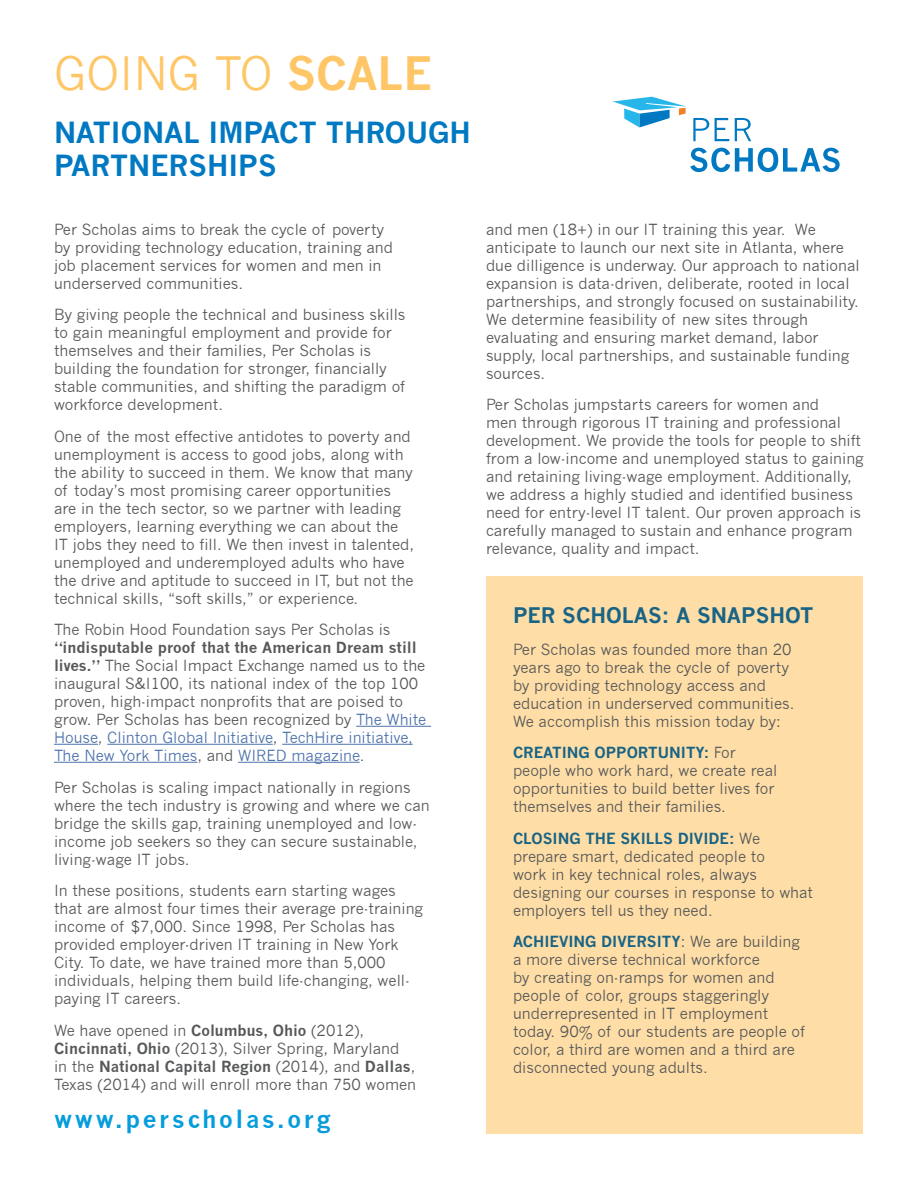
<style>
.page{position:relative;width:918px;height:1188px;background:#fff}
.page>*{position:absolute;margin:0;border:0;box-sizing:border-box;transform-origin:0 0}
.t1{font:45px "News Gothic";color:#fec666}
.t2{font:700 28.5px/33px "News Gothic";color:#0079c2}
.t3{font:700 24px "News Gothic";letter-spacing:.11em;color:#069ddc}
.t4{font:700 21px "News Gothic";color:#196486}
.t5{font:15px/18px "News Gothic";color:#57585a}
.s1{font-weight:700}
.s2{color:#4d72ac}
.s3{font-weight:700;color:#196486}
</style>
<div class="page">
<div style="left:486px;top:577px;width:376px;height:557px;background:#fedea6"></div>
<hr style="left:356px;top:726px;width:75px;height:1px;background:#4d72ac">
<hr style="left:54px;top:744px;width:44px;height:1px;background:#4d72ac">
<hr style="left:107px;top:744px;width:166px;height:1px;background:#4d72ac">
<hr style="left:282px;top:744px;width:131px;height:1px;background:#4d72ac">
<hr style="left:54px;top:762px;width:143px;height:1px;background:#4d72ac">
<hr style="left:238px;top:762px;width:122px;height:1px;background:#4d72ac">
<svg style="left:613px;top:97px;width:227px;height:75px"></svg>
<h1 class="t1" style="left:54px;top:45px;width:379px">GOING TO <span class="s1">SCALE</span></h1>
<h2 class="t2" style="left:54px;top:116px;width:418px">NATIONAL IMPACT THROUGH<br>PARTNERSHIPS</h2>
<p class="t5" style="left:54px;top:220px;width:341px">Per Scholas aims to break the cycle of poverty by providing technology education, training and job placement services for women and men in underserved communities.</p>
<p class="t5" style="left:54px;top:305px;width:353px">By giving people the technical and business skills to gain meaningful employment and provide for themselves and their families, Per Scholas is building the foundation for stronger, financially stable communities, and shifting the paradigm of workforce development.</p>
<p class="t5" style="left:54px;top:427px;width:362px">One of the most effective antidotes to poverty and unemployment is access to good jobs, along with the ability to succeed in them. We know that many of today’s most promising career opportunities are in the tech sector, so we partner with leading employers, learning everything we can about the IT jobs they need to fill. We then invest in talented, unemployed and underemployed adults who have the drive and aptitude to succeed in IT, but not the technical skills, “soft skills,” or experience.</p>
<p class="t5" style="left:54px;top:620px;width:338px">The Robin Hood Foundation says Per Scholas is</p>
<p class="t5" style="left:54px;top:638px;width:374px"><span class="s1">“indisputable proof that the American Dream still lives.”</span> The Social Impact Exchange named us to the inaugural S&amp;I100, its national index of the top 100 proven, high-impact nonprofits that are poised to grow. Per Scholas has been recognized by <span class="s2">The White House</span>, <span class="s2">Clinton Global Initiative</span>, <span class="s2">TechHire initiative, The New York Times</span>, and <span class="s2">WIRED magazine</span>.</p>
<p class="t5" style="left:54px;top:778px;width:377px">Per Scholas is scaling impact nationally in regions where the tech industry is growing and where we can bridge the skills gap, training unemployed and low&shy;income job seekers so they can secure sustainable, living-wage IT jobs.</p>
<p class="t5" style="left:54px;top:881px;width:371px">In these positions, students earn starting wages that are almost four times their average pre-training income of $7,000. Since 1998, Per Scholas has provided employer-driven IT training in New York City. To date, we have trained more than 5,000 individuals, helping them build life-changing, well&shy;paying IT careers.</p>
<p class="t5" style="left:54px;top:1021px;width:364px">We have opened in <span class="s1">Columbus, Ohio</span> (2012), <span class="s1">Cincinnati, Ohio</span> (2013), Silver Spring, Maryland in the <span class="s1">National Capital Region</span> (2014), and <span class="s1">Dallas</span>, Texas (2014) and will enroll more than 750 women</p>
<h3 class="t3" style="left:54px;top:1105px;width:278px">www.perscholas.org</h3>
<p class="t5" style="left:486px;top:220px;width:375px">and men (18+) in our IT training this year. We anticipate to launch our next site in Atlanta, where due dilligence is underway. Our approach to national expansion is data-driven, deliberate, rooted in local partnerships, and strongly focused on sustainability.<br>We determine feasibility of new sites through evaluating and ensuring market demand, labor supply, local partnerships, and sustainable funding sources.</p>
<p class="t5" style="left:486px;top:395px;width:379px">Per Scholas jumpstarts careers for women and<br>men through rigorous IT training and professional development. We provide the tools for people to shift from a low-income and unemployed status to gaining and retaining living-wage employment. Additionally, we address a highly studied and identified business need for entry-level IT talent. Our proven approach is carefully managed to sustain and enhance program relevance, quality and impact.</p>
<h3 class="t4" style="left:513px;top:602px;width:302px">PER SCHOLAS: A SNAPSHOT</h3>
<p class="t5" style="left:513px;top:640px;width:283px">Per Scholas was founded more than 20 years ago to break the cycle of poverty by providing technology access and education in underserved communities.<br>We accomplish this mission today by:</p>
<p class="t5" style="left:513px;top:743px;width:266px"><span class="s3">CREATING OPPORTUNITY:</span> For people who work hard, we create real opportunities to build better lives for themselves and their families.</p>
<p class="t5" style="left:513px;top:829px;width:302px"><span class="s3">CLOSING THE SKILLS DIVIDE:</span> We prepare smart, dedicated people to<br>work in key technical roles, always designing our courses in response to what employers tell us they need.</p>
<p class="t5" style="left:513px;top:932px;width:293px"><span class="s3">ACHIEVING DIVERSITY</span>: We are building a more diverse technical workforce<br>by creating on-ramps for women and people of color, groups staggeringly underrepresented in IT employment today. 90% of our students are people of color, a third are women and a third are disconnected young adults.</p>
</div>
